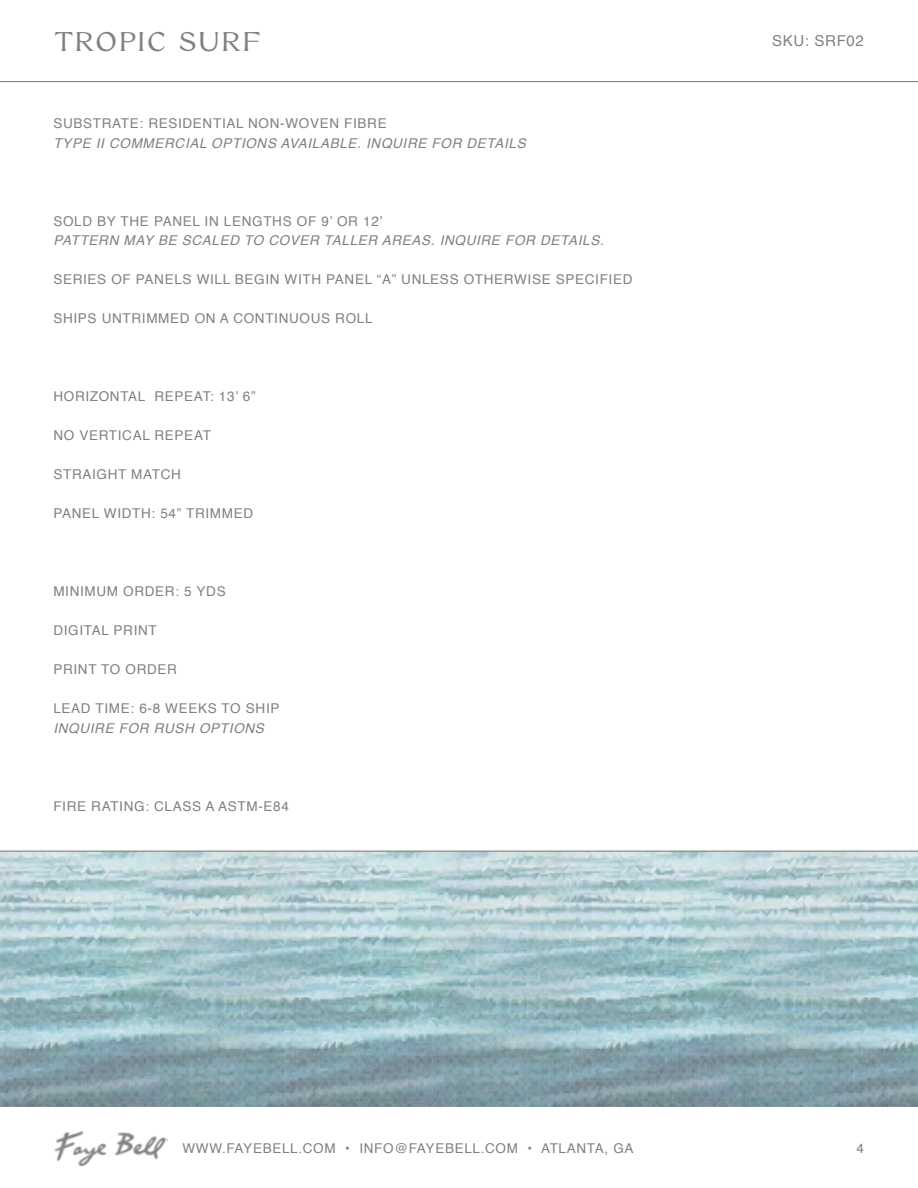
<style>
.page{position:relative;width:918px;height:1188px;background:#fff}
.page>*{position:absolute;margin:0;border:0;box-sizing:border-box;transform-origin:0 0}
.t1{font:27px "Coconat";letter-spacing:.045em;color:#808080}
.t2{font:15px "Helvetica";letter-spacing:.045em;color:#808080}
.t3{font:13.5px "Helvetica";letter-spacing:.05em;color:#7f8080}
.t4{font:italic 13.5px "Helvetica";letter-spacing:.05em;color:#7f8080}
</style>
<div class="page">
<img style="left:54px;top:1131px;width:114px;height:35px">
<hr style="left:0;top:81px;width:918px;height:1px;background:#808080">
<img style="left:0;top:852px;width:918px;height:255px">
<hr style="left:0;top:851px;width:918px;height:1px;background:#808080">
<h1 class="t1" style="left:54px;top:25px;width:207px">TROPIC SURF</h1>
<p class="t2" style="left:772px;top:29px;width:93px">SKU: SRF02</p>
<p class="t3" style="left:53px;top:113px;width:335px">SUBSTRATE: RESIDENTIAL NON-WOVEN FIBRE</p>
<p class="t4" style="left:53px;top:132px;width:474px">TYPE II COMMERCIAL OPTIONS AVAILABLE. INQUIRE FOR DETAILS</p>
<p class="t3" style="left:53px;top:211px;width:331px">SOLD BY THE PANEL IN LENGTHS OF 9’ OR 12’</p>
<p class="t4" style="left:53px;top:230px;width:552px">PATTERN MAY BE SCALED TO COVER TALLER AREAS. INQUIRE FOR DETAILS.</p>
<p class="t3" style="left:53px;top:269px;width:581px">SERIES OF PANELS WILL BEGIN WITH PANEL “A” UNLESS OTHERWISE SPECIFIED</p>
<p class="t3" style="left:53px;top:308px;width:321px">SHIPS UNTRIMMED ON A CONTINUOUS ROLL</p>
<p class="t3" style="left:53px;top:386px;width:204px">HORIZONTAL REPEAT: 13’ 6”</p>
<p class="t3" style="left:53px;top:425px;width:159px">NO VERTICAL REPEAT</p>
<p class="t3" style="left:53px;top:464px;width:129px">STRAIGHT MATCH</p>
<p class="t3" style="left:53px;top:503px;width:201px">PANEL WIDTH: 54” TRIMMED</p>
<p class="t3" style="left:53px;top:581px;width:174px">MINIMUM ORDER: 5 YDS</p>
<p class="t3" style="left:53px;top:620px;width:105px">DIGITAL PRINT</p>
<p class="t3" style="left:53px;top:659px;width:125px">PRINT TO ORDER</p>
<p class="t3" style="left:53px;top:698px;width:228px">LEAD TIME: 6-8 WEEKS TO SHIP</p>
<p class="t4" style="left:53px;top:717px;width:212px">INQUIRE FOR RUSH OPTIONS</p>
<p class="t3" style="left:53px;top:796px;width:237px">FIRE RATING: CLASS A ASTM-E84</p>
<p class="t3" style="left:183px;top:1137px;width:453px">WWW.FAYEBELL.COM • INFO@FAYEBELL.COM • ATLANTA, GA</p>
<p class="t3" style="left:856px;top:1137px;width:9px">4</p>
</div>
